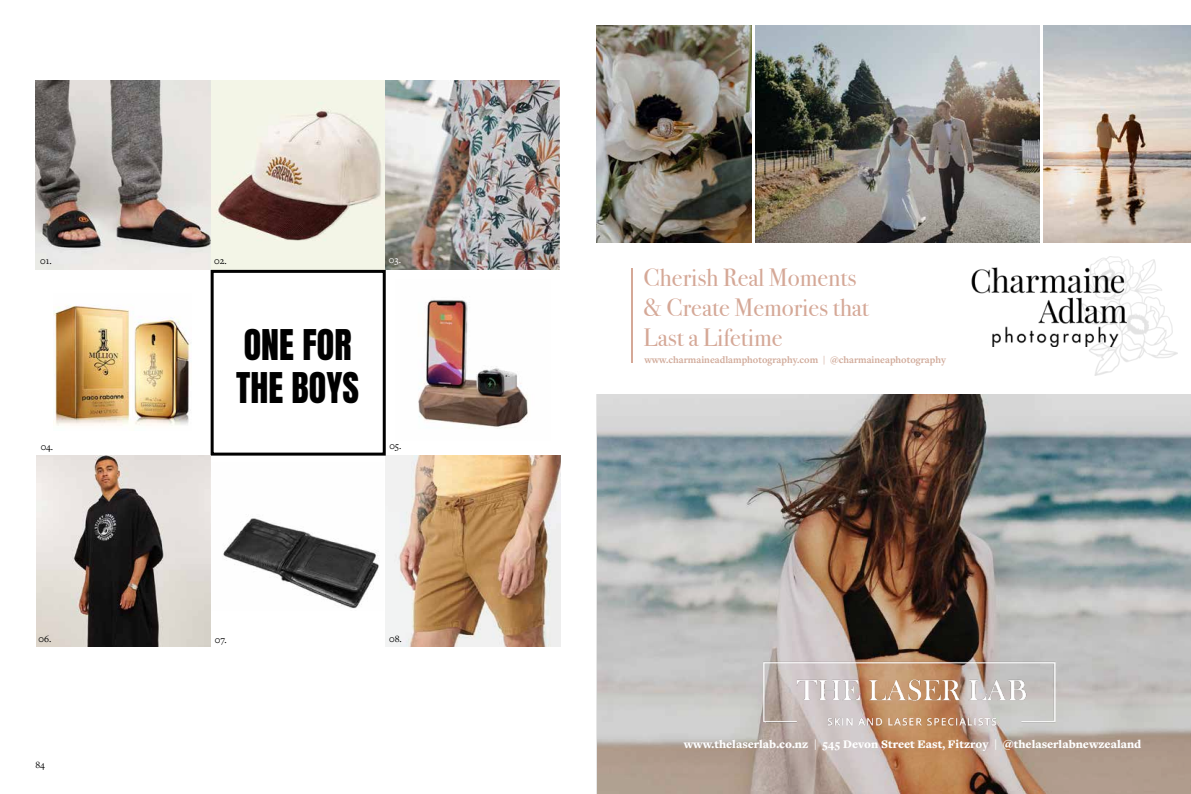
<style>
.page{position:relative;width:1191px;height:794px;background:#fff}
.page>*{position:absolute;margin:0;border:0;box-sizing:border-box;transform-origin:0 0}
.t1{font:36px/43.2px "Anton";color:#000}
.t2{font:25px/30px "Bodoni Svty Two ITCTT";color:#d5a897}
.t3{font:900 12px "Freight Text Pro";color:#fff}
.t4{font:700 10px "Freight Text Pro";color:#d1aa9a}
.t5{font:10px "Freight Text Pro";color:#000}
.t6{font:10px "Freight Text Pro";color:#fff}
</style>
<div class="page">
<img style="left:1044px;top:26px;width:147px;height:216px">
<img style="left:596px;top:26px;width:155px;height:217px">
<img style="left:971px;top:267px;width:110px;height:79px">
<img style="left:1081px;top:256px;width:96px;height:120px">
<img style="left:756px;top:25px;width:283px;height:217px">
<hr style="left:631px;top:268px;width:2px;height:95px;background:#d5a897">
<img style="left:596px;top:394px;width:595px;height:400px">
<img style="left:737px;top:657px;width:344px;height:75px">
<img style="left:36px;top:81px;width:350px;height:189px">
<img style="left:386px;top:80px;width:173px;height:190px">
<img style="left:53px;top:304px;width:138px;height:122px">
<img style="left:385px;top:455px;width:175px;height:191px">
<img style="left:418px;top:300px;width:110px;height:128px">
<div style="left:211px;top:270px;width:175px;height:185px;border:3px solid #000"></div>
<img style="left:37px;top:455px;width:173px;height:191px">
<img style="left:223px;top:518px;width:156px;height:91px">
<p class="t5" style="left:40px;top:254px;width:13px">01.</p>
<p class="t6" style="left:389px;top:254px;width:14px">03.</p>
<p class="t5" style="left:214px;top:255px;width:14px">02.</p>
<h1 class="t1" style="left:236px;top:326px;width:124px">ONE FOR<br>THE BOYS</h1>
<p class="t5" style="left:41px;top:440px;width:14px">04.</p>
<p class="t5" style="left:389px;top:439px;width:14px">05.</p>
<p class="t5" style="left:39px;top:632px;width:14px">06.</p>
<p class="t5" style="left:215px;top:633px;width:13px">07.</p>
<p class="t5" style="left:35px;top:758px;width:11px">84</p>
<p class="t5" style="left:389px;top:632px;width:14px">08.</p>
<h2 class="t2" style="left:643px;top:260px;width:227px">Cherish Real Moments &amp; Create Memories that<br>Last a Lifetime</h2>
<p class="t4" style="left:644px;top:353px;width:303px">www.charmaineadlamphotography.com | @charmaineaphotography</p>
<p class="t3" style="left:684px;top:736px;width:459px">www.thelaserlab.co.nz | 545 Devon Street East, Fitzroy | @thelaserlabnewzealand</p>
</div>
